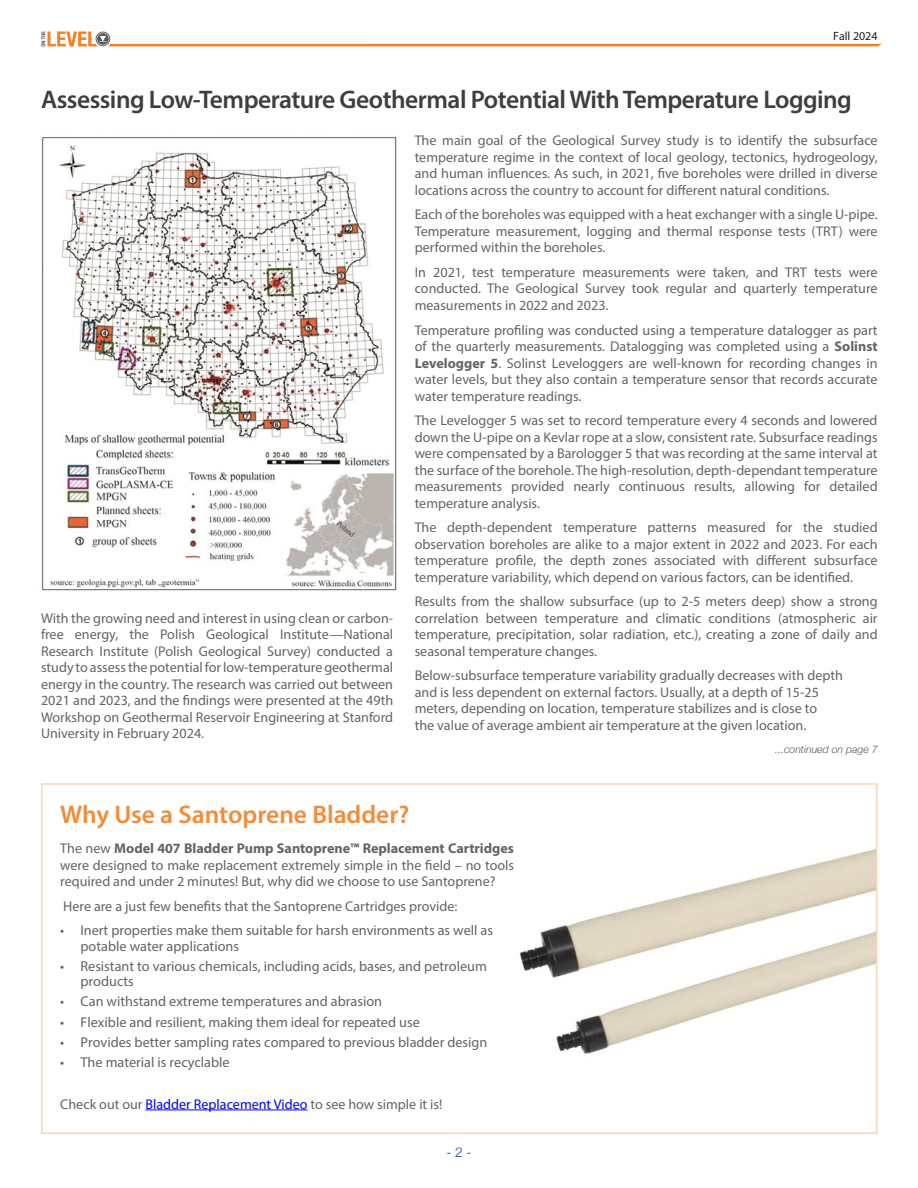
<style>
.page{position:relative;width:918px;height:1188px;background:#fff}
.page>*{position:absolute;margin:0;border:0;box-sizing:border-box;transform-origin:0 0}
.ArticalTitle-Black_on_LtOrange{font:600 25.5px "Myriad Pro";letter-spacing:-.02em;color:#3e3e3f}
.ArticalTitle-Black_on_LtOrange-2{font:600 25.5px "Myriad Pro";color:#f58b37}
.t1{font:14.25px/15.8px "Myriad Pro";color:#636366}
.Body_Text{font:14.1px/16.5px "Myriad Pro";color:#636366;text-align:justify}
.t2{font:300 13.5px "Helvetica Neue";color:#1f439b}
.t3{font:12px "Myriad Pro";color:#231f20}
.continued_overleaf{font:italic 300 10.5px "Helvetica Neue";color:#57585a}
.s1{font-weight:700}
.s2{color:#00f}
</style>
<div class="page">
<svg style="left:41px;top:31px;width:841px;height:16px"></svg>
<img style="left:41px;top:137px;width:356px;height:454px">
<img style="left:519px;top:849px;width:355px;height:205px">
<div style="left:41px;top:783px;width:836px;height:351px;border:2px solid #fdd4b2"></div>
<hr style="left:146px;top:1110px;width:161px;height:1px;background:#00f">
<p class="t3" style="left:833px;top:28px;width:46px">Fall 2024</p>
<p class="ArticalTitle-Black_on_LtOrange" style="left:41px;top:83px;width:812px">Assessing Low-Temperature Geothermal Potential With Temperature Logging</p>
<p class="Body_Text" style="left:41px;top:610px;width:354px">With the growing need and interest in using clean or carbon&shy;free energy, the Polish Geological Institute—National Research Institute (Polish Geological Survey) conducted a study to assess the potential for low-temperature geothermal energy in the country. The research was carried out between 2021 and 2023, and the findings were presented at the 49th Workshop on Geothermal Reservoir Engineering at Stanford University in February 2024.</p>
<p class="Body_Text" style="left:415px;top:132px;width:464px">The main goal of the Geological Survey study is to identify the subsurface temperature regime in the context of local geology, tectonics, hydrogeology, and human influences. As such, in 2021, five boreholes were drilled in diverse locations across the country to account for different natural conditions.</p>
<p class="Body_Text" style="left:415px;top:206px;width:464px">Each of the boreholes was equipped with a heat exchanger with a single U-pipe.<br>Temperature measurement, logging and thermal response tests (TRT) were performed within the boreholes.</p>
<p class="Body_Text" style="left:415px;top:264px;width:464px">In 2021, test temperature measurements were taken, and TRT tests were conducted. The Geological Survey took regular and quarterly temperature measurements in 2022 and 2023.</p>
<p class="Body_Text" style="left:415px;top:321px;width:464px">Temperature profiling was conducted using a temperature datalogger as part of the quarterly measurements. Datalogging was completed using a <span class="s1">Solinst Levelogger 5</span>. Solinst Leveloggers are well-known for recording changes in water levels, but they also contain a temperature sensor that records accurate water temperature readings.</p>
<p class="Body_Text" style="left:415px;top:412px;width:464px">The Levelogger 5 was set to record temperature every 4 seconds and lowered down the U-pipe on a Kevlar rope at a slow, consistent rate. Subsurface readings were compensated by a Barologger 5 that was recording at the same interval at the surface of the borehole. The high-resolution, depth-dependant temperature measurements provided nearly continuous results, allowing for detailed temperature analysis.</p>
<p class="Body_Text" style="left:415px;top:519px;width:464px">The depth-dependent temperature patterns measured for the studied observation boreholes are alike to a major extent in 2022 and 2023. For each temperature profile, the depth zones associated with different subsurface temperature variability, which depend on various factors, can be identified.</p>
<p class="Body_Text" style="left:415px;top:593px;width:464px">Results from the shallow subsurface (up to 2-5 meters deep) show a strong correlation between temperature and climatic conditions (atmospheric air temperature, precipitation, solar radiation, etc.), creating a zone of daily and seasonal temperature changes.</p>
<p class="Body_Text" style="left:415px;top:667px;width:430px;text-align:left">Below-subsurface temperature variability gradually decreases with depth and is less dependent on external factors. Usually, at a depth of 15-25 meters, depending on location, temperature stabilizes and is close to<br>the value of average ambient air temperature at the given location.</p>
<p class="continued_overleaf" style="left:775px;top:741px;width:104px">...continued on page 7</p>
<p class="ArticalTitle-Black_on_LtOrange-2" style="left:60px;top:799px;width:351px">Why Use a Santoprene Bladder?</p>
<p class="Body_Text" style="left:60px;top:840px;width:455px">The new <span class="s1">Model 407 Bladder Pump Santoprene™ Replacement Cartridges </span>were designed to make replacement extremely simple in the field – no tools required and under 2 minutes! But, why did we choose to use Santoprene?</p>
<p class="Body_Text" style="left:63px;top:898px;width:396px">Here are a just few benefits that the Santoprene Cartridges provide:</p>
<p class="t1" style="left:81px;top:922px;width:414px;text-indent:-20px">• Inert properties make them suitable for harsh environments as well as potable water applications</p>
<p class="t1" style="left:81px;top:958px;width:408px;text-indent:-20px">• Resistant to various chemicals, including acids, bases, and petroleum products</p>
<p class="t1" style="left:60px;top:994px;width:323px">• Can withstand extreme temperatures and abrasion</p>
<p class="t1" style="left:60px;top:1014px;width:361px">• Flexible and resilient, making them ideal for repeated use</p>
<p class="t1" style="left:60px;top:1034px;width:429px">• Provides better sampling rates compared to previous bladder design</p>
<p class="t1" style="left:60px;top:1055px;width:171px">• The material is recyclable</p>
<p class="Body_Text" style="left:60px;top:1095px;width:384px">Check out our <span class="s2">Bladder Replacement Video</span> to see how simple it is!</p>
<p class="t2" style="left:446px;top:1141px;width:27px">- 2 -</p>
</div>
